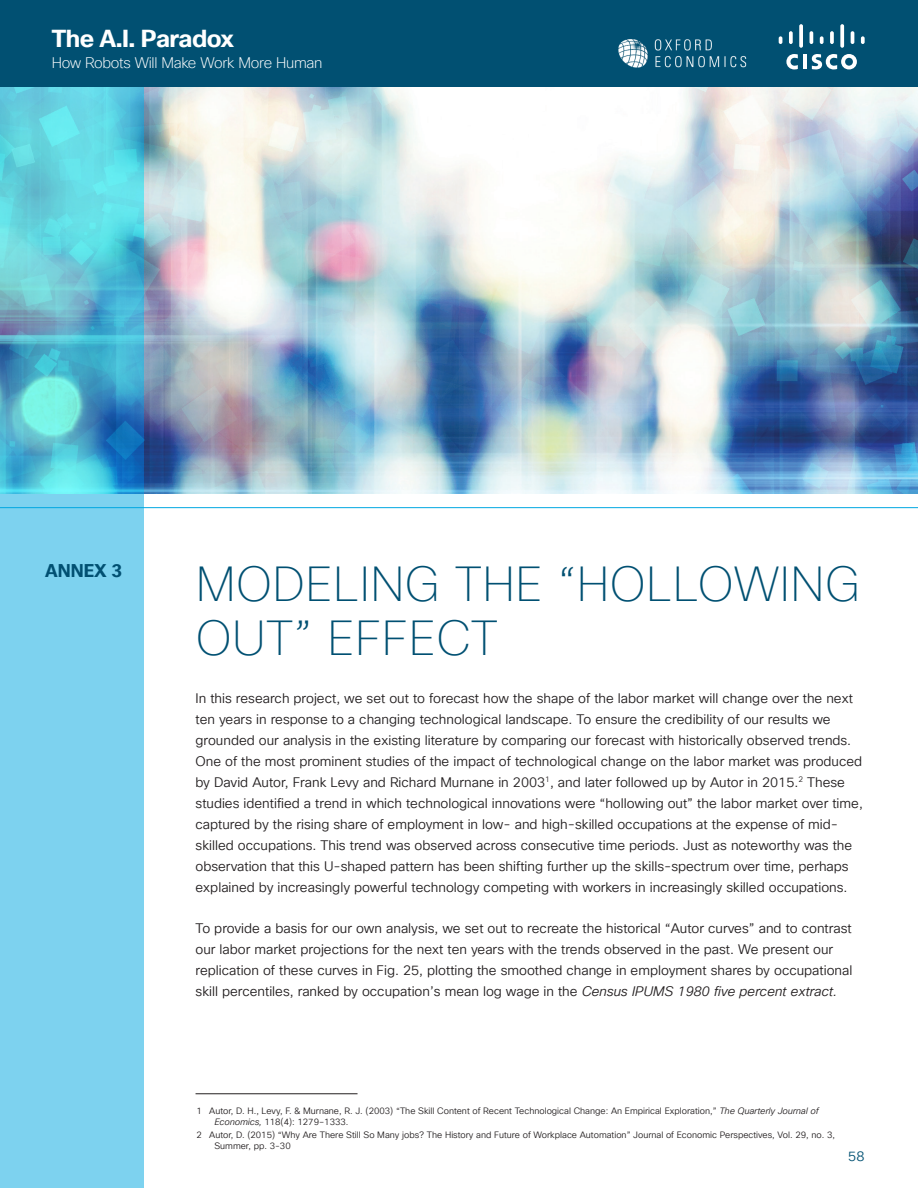
<style>
.page{position:relative;width:918px;height:1188px;background:#fff}
.page>*{position:absolute;margin:0;border:0;box-sizing:border-box;transform-origin:0 0}
.t1{font:100 48px/54px "Cisco Sans TT";letter-spacing:.01em;color:#015072}
.t2{font:700 24px "Cisco Sans TT";letter-spacing:-.02em;color:#fff}
.t3{font:700 18px "Cisco Sans TT";color:#015072}
.t4{font:200 15px "Cisco Sans TT";letter-spacing:-.02em;color:#fff}
.t5{font:13.5px/21px "Cisco Sans TT Light";color:#231f20}
.t6{font:13.5px "Cisco Sans TT Light";color:#015072}
.t7{font:9px/10.5px "Cisco Sans TT Light";color:#231f20}
.s1{font-style:italic}
</style>
<div class="page">
<div style="left:0;top:0;width:918px;height:87px;background:#015072"></div>
<hr style="left:803px;top:54px;width:4px;height:15px;background:#fff">
<svg style="left:786px;top:54px;width:12px;height:15px"></svg>
<svg style="left:812px;top:54px;width:45px;height:15px"></svg>
<svg style="left:779px;top:36px;width:3px;height:8px"></svg>
<svg style="left:789px;top:31px;width:4px;height:13px"></svg>
<svg style="left:799px;top:24px;width:4px;height:24px"></svg>
<svg style="left:810px;top:31px;width:3px;height:13px"></svg>
<svg style="left:820px;top:36px;width:4px;height:8px"></svg>
<svg style="left:830px;top:31px;width:4px;height:13px"></svg>
<svg style="left:840px;top:24px;width:4px;height:24px"></svg>
<svg style="left:851px;top:31px;width:3px;height:13px"></svg>
<svg style="left:861px;top:36px;width:4px;height:8px"></svg>
<img style="left:618px;top:39px;width:129px;height:29px">
<hr style="left:196px;top:1094px;width:162px;height:1px;background:#231f20">
<img style="left:144px;top:87px;width:774px;height:406px">
<svg style="left:0;top:87px;width:144px;height:1101px;background:#6fcbe5"></svg>
<hr style="left:0;top:507px;width:918px;height:1px;background:#00a7e1">
<h2 class="t2" style="left:52px;top:22px;width:184px">The A.I. Paradox</h2>
<p class="t4" style="left:52px;top:53px;width:272px">How Robots Will Make Work More Human</p>
<h3 class="t3" style="left:45px;top:559px;width:79px">ANNEX 3</h3>
<h1 class="t1" style="left:196px;top:558px;width:666px">MODELING THE “HOLLOWING<br>OUT” EFFECT</h1>
<p class="t5" style="left:196px;top:688px;width:669px">In this research project, we set out to forecast how the shape of the labor market will change over the next ten years in response to a changing technological landscape. To ensure the credibility of our results we grounded our analysis in the existing literature by comparing our forecast with historically observed trends.<br>One of the most prominent studies of the impact of technological change on the labor market was produced by David Autor, Frank Levy and Richard Murnane in 2003<sup>1</sup>, and later followed up by Autor in 2015.<sup>2</sup> These studies identified a trend in which technological innovations were “hollowing out” the labor market over time, captured by the rising share of employment in low- and high-skilled occupations at the expense of mid&shy;skilled occupations. This trend was observed across consecutive time periods. Just as noteworthy was the observation that this U-shaped pattern has been shifting further up the skills-spectrum over time, perhaps explained by increasingly powerful technology competing with workers in increasingly skilled occupations.</p>
<p class="t5" style="left:196px;top:918px;width:658px">To provide a basis for our own analysis, we set out to recreate the historical “Autor curves” and to contrast our labor market projections for the next ten years with the trends observed in the past. We present our replication of these curves in Fig. 25, plotting the smoothed change in employment shares by occupational skill percentiles, ranked by occupation’s mean log wage in the <span class="s1">Census IPUMS 1980 five percent extract.</span></p>
<p class="t7" style="left:214px;top:1106px;width:606px;text-indent:-18px">1 Autor, D. H., Levy, F. &amp; Murnane, R. J. (2003) “The Skill Content of Recent Technological Change: An Empirical Exploration,” <span class="s1">The Quarterly Journal of<br>Economics,</span> 118(4): 1279–1333.</p>
<p class="t7" style="left:214px;top:1130px;width:622px;text-indent:-18px">2 Autor, D. (2015) “Why Are There Still So Many jobs? The History and Future of Workplace Automation” Journal of Economic Perspectives, Vol. 29, no. 3,<br>Summer, pp. 3-30</p>
<p class="t6" style="left:848px;top:1148px;width:18px">58</p>
</div>
